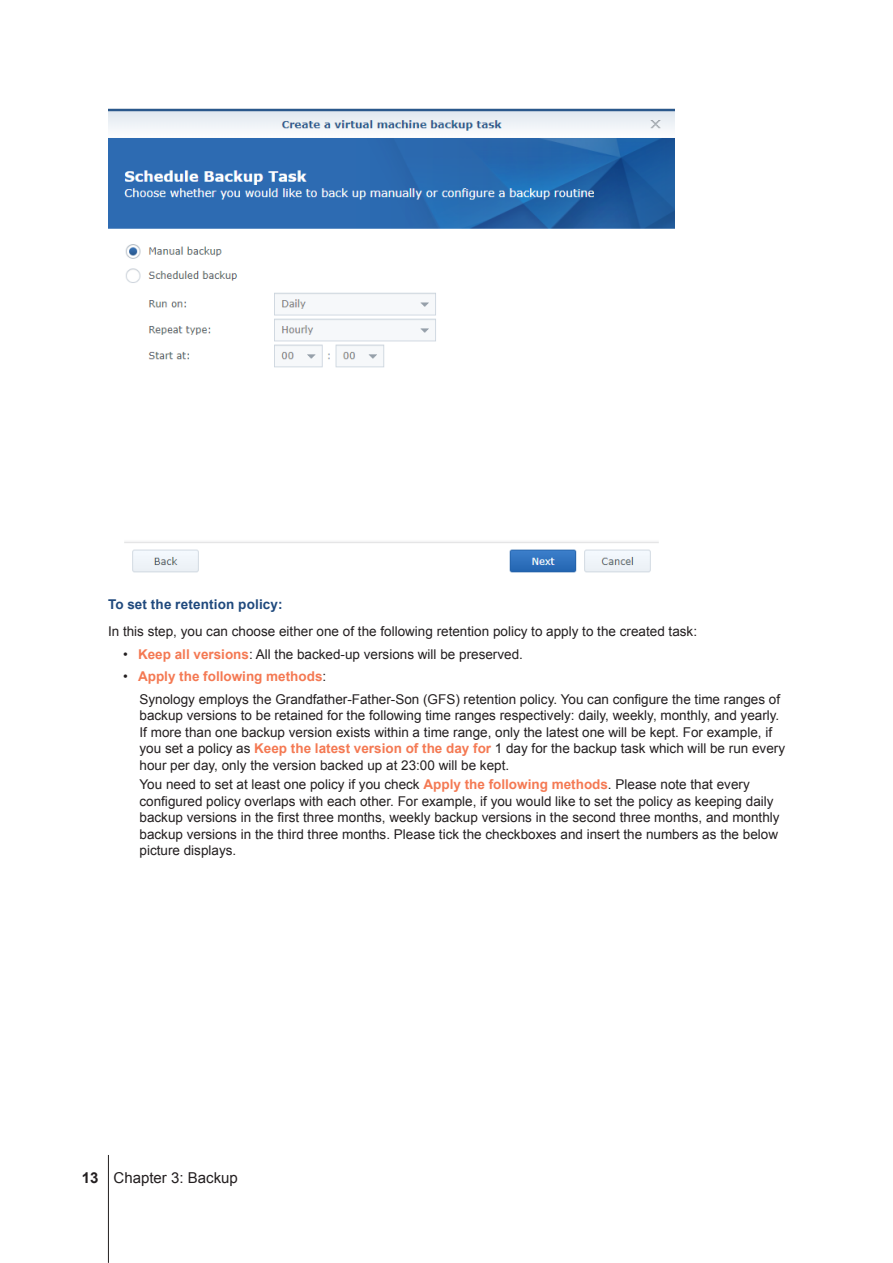
<style>
.page{position:relative;width:893px;height:1263px;background:#fff}
.page>*{position:absolute;margin:0;border:0;box-sizing:border-box;transform-origin:0 0}
.t1{font:15px "Arial";color:#231f20}
.Body-sub{font:13.5px/16.5px "Arial";color:#231f20}
.Body-sidebar{font:13.5px "Arial";color:#231f20}
.t2{font:700 13.5px "Arial";color:#f47953}
.DisplaySentence{font:700 13.5px "Arial";letter-spacing:.01em;color:#1f497d}
.s1{font-weight:700;color:#f47953}
.s2{font-weight:400;color:#231f20}
.s3{font-weight:700}
</style>
<div class="page">
<hr style="left:108px;top:1155px;width:1px;height:108px;background:#231f20">
<img style="left:108px;top:108px;width:566px;height:465px">
<p class="DisplaySentence" style="left:108px;top:595px;width:176px">To set the retention policy:</p>
<p class="Body-sidebar" style="left:108px;top:623px;width:591px">In this step, you can choose either one of the following retention policy to apply to the created task:</p>
<p class="Body-sub" style="left:123px;top:646px;width:401px">• <span class="s1">Keep all versions</span>: All the backed-up versions will be preserved.</p>
<p class="t2" style="left:123px;top:667px;width:205px"><span class="s2">•</span> Apply the following methods<span class="s2">:</span></p>
<p class="Body-sub" style="left:140px;top:691px;width:647px">Synology employs the Grandfather-Father-Son (GFS) retention policy. You can configure the time ranges of backup versions to be retained for the following time ranges respectively: daily, weekly, monthly, and yearly.<br>If more than one backup version exists within a time range, only the latest one will be kept. For example, if you set a policy as <span class="s1">Keep the latest version of the day for</span> 1 day for the backup task which will be run every hour per day, only the version backed up at 23:00 will be kept.</p>
<p class="Body-sub" style="left:140px;top:776px;width:642px">You need to set at least one policy if you check <span class="s1">Apply the following methods</span>. Please note that every configured policy overlaps with each other. For example, if you would like to set the policy as keeping daily backup versions in the first three months, weekly backup versions in the second three months, and monthly backup versions in the third three months. Please tick the checkboxes and insert the numbers as the below picture displays.</p>
<p class="t1" style="left:82px;top:1168px;width:157px"><span class="s3">13</span> Chapter 3: Backup</p>
</div>
